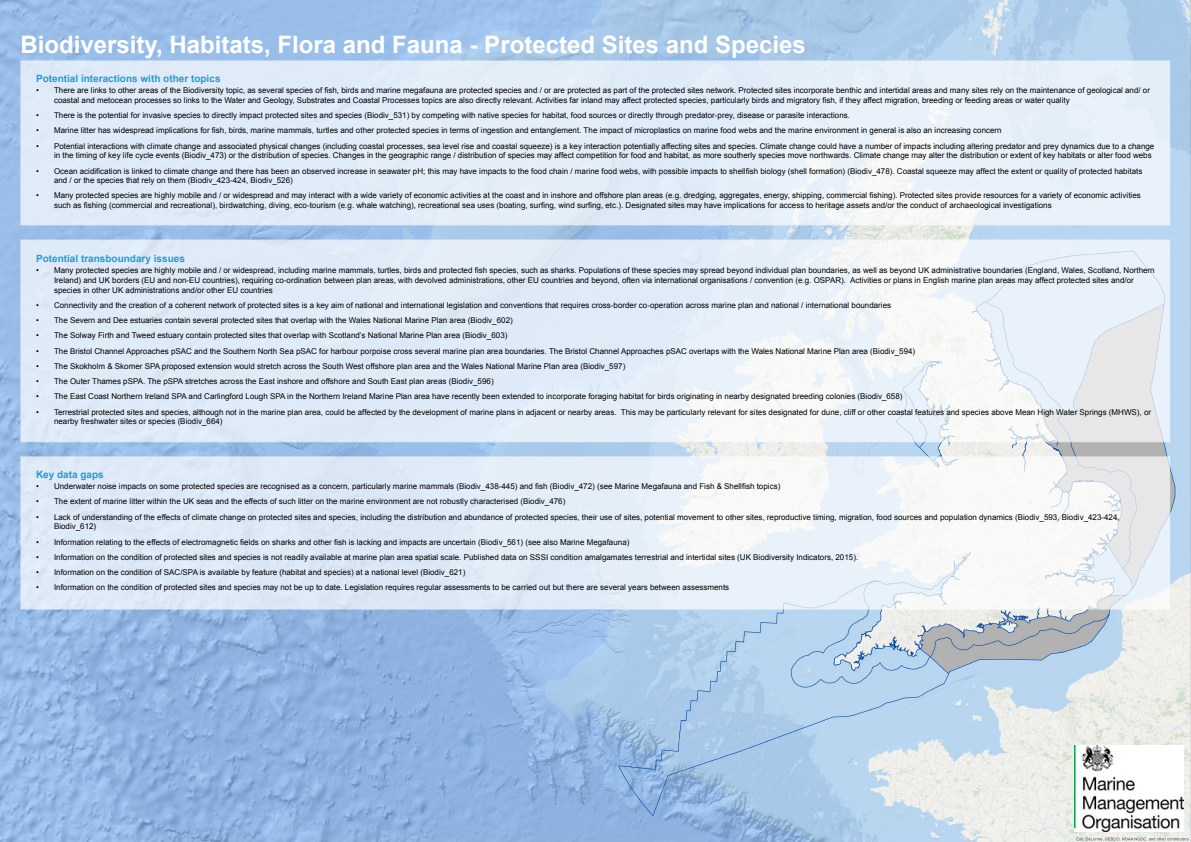
<style>
.page{position:relative;width:1191px;height:842px;background:#fff}
.page>*{position:absolute;margin:0;border:0;box-sizing:border-box;transform-origin:0 0}
.t1{font:700 24px "Arial";color:#fff}
.t2{font:700 10px "Arial";color:#219cd7}
.t3{font:8px/9.6px "Arial";color:#000}
</style>
<div class="page">
<img style="left:0;top:0;width:1191px;height:842px">
<div style="left:20px;top:61px;width:1150px;height:164px;background:#e4eef8"></div>
<svg style="left:20px;top:456px;width:1150px;height:153px;fill:#e4eef8"></svg>
<svg style="left:20px;top:240px;width:1150px;height:202px;background:#e5eef7"></svg>
<img style="left:1074px;top:746px;width:109px;height:86px">
<h1 class="t1" style="left:20px;top:29px;width:787px">Biodiversity, Habitats, Flora and Fauna - Protected Sites and Species</h1>
<p class="t2" style="left:36px;top:72px;width:186px">Potential interactions with other topics</p>
<p class="t3" style="left:54px;top:86px;width:1097px;text-indent:-18px">• There are links to other areas of the Biodiversity topic, as several species of fish, birds and marine megafauna are protected species and / or are protected as part of the protected sites network. Protected sites incorporate benthic and intertidal areas and many sites rely on the maintenance of geological and/ or coastal and metocean processes so links to the Water and Geology, Substrates and Coastal Processes topics are also directly relevant. Activities far inland may affect protected species, particularly birds and migratory fish, if they affect migration, breeding or feeding areas or water quality</p>
<p class="t3" style="left:36px;top:111px;width:815px">• There is the potential for invasive species to directly impact protected sites and species (Biodiv_531) by competing with native species for habitat, food sources or directly through predator-prey, disease or parasite interactions.</p>
<p class="t3" style="left:36px;top:126px;width:967px">• Marine litter has widespread implications for fish, birds, marine mammals, turtles and other protected species in terms of ingestion and entanglement. The impact of microplastics on marine food webs and the marine environment in general is also an increasing concern</p>
<p class="t3" style="left:54px;top:141px;width:1101px;text-indent:-18px">• Potential interactions with climate change and associated physical changes (including coastal processes, sea level rise and coastal squeeze) is a key interaction potentially affecting sites and species. Climate change could have a number of impacts including altering predator and prey dynamics due to a change in the timing of key life cycle events (Biodiv_473) or the distribution of species. Changes in the geographic range / distribution of species may affect competition for food and habitat, as more southerly species move northwards. Climate change may alter the distribution or extent of key habitats or alter food webs</p>
<p class="t3" style="left:54px;top:166px;width:1089px;text-indent:-18px">• Ocean acidification is linked to climate change and there has been an observed increase in seawater pH; this may have impacts to the food chain / marine food webs, with possible impacts to shellfish biology (shell formation) (Biodiv_478). Coastal squeeze may affect the extent or quality of protected habitats and / or the species that rely on them (Biodiv_423-424, Biodiv_526)</p>
<p class="t3" style="left:54px;top:191px;width:1088px;text-indent:-18px">• Many protected species are highly mobile and / or widespread and may interact with a wide variety of economic activities at the coast and in inshore and offshore plan areas (e.g. dredging, aggregates, energy, shipping, commercial fishing). Protected sites provide resources for a variety of economic activities such as fishing (commercial and recreational), birdwatching, diving, eco-tourism (e.g. whale watching), recreational sea uses (boating, surfing, wind surfing, etc.). Designated sites may have implications for access to heritage assets and/or the conduct of archaeological investigations</p>
<p class="t2" style="left:36px;top:252px;width:150px">Potential transboundary issues</p>
<p class="t3" style="left:54px;top:266px;width:1102px;text-indent:-18px">• Many protected species are highly mobile and / or widespread, including marine mammals, turtles, birds and protected fish species, such as sharks. Populations of these species may spread beyond individual plan boundaries, as well as beyond UK administrative boundaries (England, Wales, Scotland, Northern<br>Ireland) and UK borders (EU and non-EU countries), requiring co-ordination between plan areas, with devolved administrations, other EU countries and beyond, often via international organisations / convention (e.g. OSPAR). Activities or plans in English marine plan areas may affect protected sites and/or species in other UK administrations and/or other EU countries</p>
<p class="t3" style="left:36px;top:300px;width:856px">• Connectivity and the creation of a coherent network of protected sites is a key aim of national and international legislation and conventions that requires cross-border co-operation across marine plan and national / international boundaries</p>
<p class="t3" style="left:36px;top:316px;width:478px">• The Severn and Dee estuaries contain several protected sites that overlap with the Wales National Marine Plan area (Biodiv_602)</p>
<p class="t3" style="left:36px;top:331px;width:473px">• The Solway Firth and Tweed estuary contain protected sites that overlap with Scotland’s National Marine Plan area (Biodiv_603)</p>
<p class="t3" style="left:36px;top:346px;width:880px">• The Bristol Channel Approaches pSAC and the Southern North Sea pSAC for harbour porpoise cross several marine plan area boundaries. The Bristol Channel Approaches pSAC overlaps with the Wales National Marine Plan area (Biodiv_594)</p>
<p class="t3" style="left:36px;top:361px;width:591px">• The Skokholm &amp; Skomer SPA proposed extension would stretch across the South West offshore plan area and the Wales National Marine Plan area (Biodiv_597)</p>
<p class="t3" style="left:36px;top:377px;width:459px">• The Outer Thames pSPA. The pSPA stretches across the East inshore and offshore and South East plan areas (Biodiv_596)</p>
<p class="t3" style="left:36px;top:392px;width:868px">• The East Coast Northern Ireland SPA and Carlingford Lough SPA in the Northern Ireland Marine Plan area have recently been extended to incorporate foraging habitat for birds originating in nearby designated breeding colonies (Biodiv_658)</p>
<p class="t3" style="left:54px;top:407px;width:1098px;text-indent:-18px">• Terrestrial protected sites and species, although not in the marine plan area, could be affected by the development of marine plans in adjacent or nearby areas. This may be particularly relevant for sites designated for dune, cliff or other coastal features and species above Mean High Water Springs (MHWS), or nearby freshwater sites or species (Biodiv_664)</p>
<p class="t2" style="left:36px;top:468px;width:69px">Key data gaps</p>
<p class="t3" style="left:36px;top:482px;width:746px">• Underwater noise impacts on some protected species are recognised as a concern, particularly marine mammals (Biodiv_438-445) and fish (Biodiv_472) (see Marine Megafauna and Fish &amp; Shellfish topics)</p>
<p class="t3" style="left:36px;top:497px;width:531px">• The extent of marine litter within the UK seas and the effects of such litter on the marine environment are not robustly characterised (Biodiv_476)</p>
<p class="t3" style="left:54px;top:512px;width:1067px;text-indent:-18px">• Lack of understanding of the effects of climate change on protected sites and species, including the distribution and abundance of protected species, their use of sites, potential movement to other sites, reproductive timing, migration, food sources and population dynamics (Biodiv_593, Biodiv_423-424,<br>Biodiv_612)</p>
<p class="t3" style="left:36px;top:537px;width:595px">• Information relating to the effects of electromagnetic fields on sharks and other fish is lacking and impacts are uncertain (Biodiv_561) (see also Marine Megafauna)</p>
<p class="t3" style="left:36px;top:552px;width:823px">• Information on the condition of protected sites and species is not readily available at marine plan area spatial scale. Published data on SSSI condition amalgamates terrestrial and intertidal sites (UK Biodiversity Indicators, 2015).</p>
<p class="t3" style="left:36px;top:568px;width:431px">• Information on the condition of SAC/SPA is available by feature (habitat and species) at a national level (Biodiv_621)</p>
<p class="t3" style="left:36px;top:583px;width:694px">• Information on the condition of protected sites and species may not be up to date. Legislation requires regular assessments to be carried out but there are several years between assessments</p>
</div>
